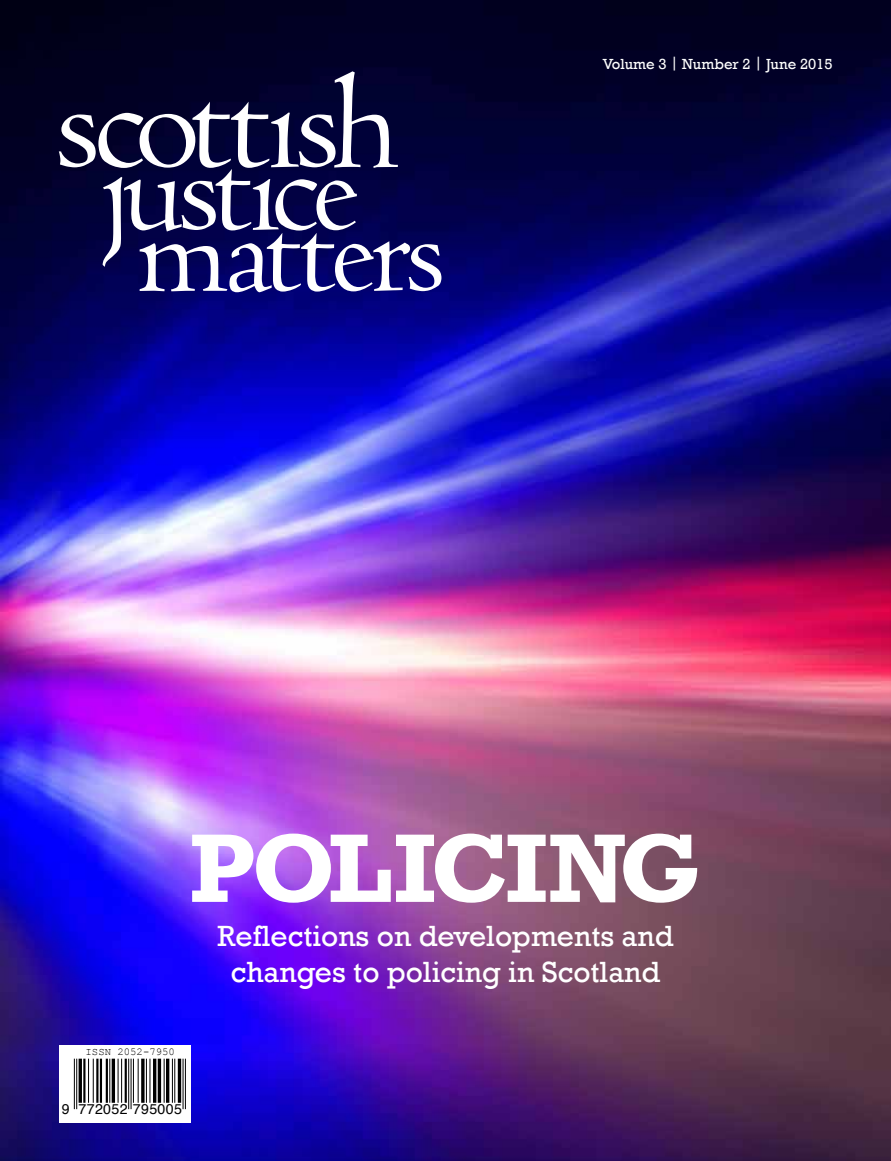
<style>
.page{position:relative;width:891px;height:1161px;background:#fff}
.page>*{position:absolute;margin:0;border:0;box-sizing:border-box;transform-origin:0 0}
.t1{font:700 99px "Rockwell";letter-spacing:-.04em;color:#fff}
.t2{font:30px/36px "Rockwell";color:#fff;text-align:center}
.t3{font:15px "Rockwell";color:#fff}
.t4{font:14.25px "Helvetica";letter-spacing:.025em;color:#000}
.t5{font:10.65px "Courier New";color:#000}
</style>
<div class="page">
<img style="left:0;top:0;width:891px;height:1161px">
<div style="left:59px;top:1045px;width:132px;height:77px;background:#fff"></div>
<svg style="left:59px;top:71px;width:382px;height:221px"></svg>
<svg style="left:73px;top:1087px;width:113px;height:23px"></svg>
<hr style="left:79px;top:1085px;width:3px;height:18px;background:#000">
<hr style="left:112px;top:1085px;width:3px;height:18px;background:#000">
<svg style="left:141px;top:1087px;width:4px;height:16px"></svg>
<hr style="left:153px;top:1085px;width:3px;height:18px;background:#000">
<hr style="left:158px;top:1085px;width:3px;height:18px;background:#000">
<hr style="left:166px;top:1085px;width:3px;height:18px;background:#000">
<hr style="left:178px;top:1085px;width:3px;height:18px;background:#000">
<svg style="left:73px;top:1058px;width:113px;height:29px"></svg>
<svg style="left:74px;top:1059px;width:3px;height:50px"></svg>
<hr style="left:79px;top:1059px;width:3px;height:28px;background:#000">
<svg style="left:83px;top:1059px;width:27px;height:44px"></svg>
<hr style="left:112px;top:1059px;width:3px;height:28px;background:#000">
<svg style="left:118px;top:1059px;width:21px;height:50px"></svg>
<svg style="left:141px;top:1059px;width:4px;height:28px"></svg>
<svg style="left:146px;top:1059px;width:4px;height:44px"></svg>
<hr style="left:153px;top:1059px;width:3px;height:28px;background:#000">
<hr style="left:158px;top:1059px;width:3px;height:28px;background:#000">
<svg style="left:164px;top:1059px;width:1px;height:44px"></svg>
<hr style="left:166px;top:1059px;width:3px;height:28px;background:#000">
<svg style="left:172px;top:1059px;width:3px;height:44px"></svg>
<hr style="left:178px;top:1059px;width:3px;height:28px;background:#000">
<svg style="left:183px;top:1059px;width:3px;height:50px"></svg>
<svg style="left:200px;top:1071px;width:1px;height:32px"></svg>
<p class="t3" style="left:603px;top:55px;width:231px">Volume 3 | Number 2 | June 2015</p>
<h1 class="t1" style="left:189px;top:809px;width:514px">POLICING</h1>
<p class="t2" style="left:217px;top:919px;width:458px">Reflections on developments and changes to policing in Scotland</p>
<p class="t5" style="left:86px;top:1045px;width:91px">ISSN 2052-7950</p>
<p class="t4" style="left:62px;top:1098px;width:122px">9 772052 795005</p>
</div>
